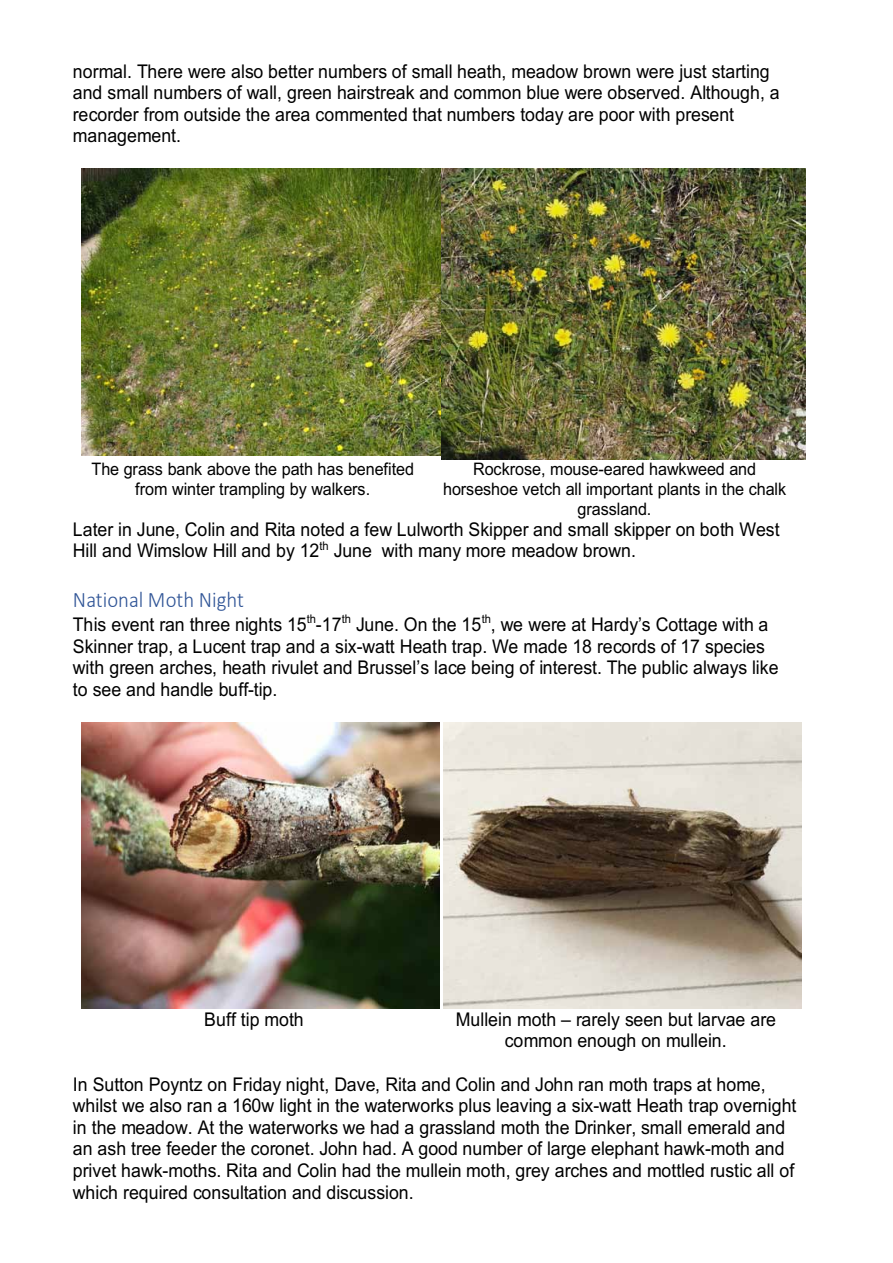
<style>
.page{position:relative;width:893px;height:1263px;background:#fff}
.page>*{position:absolute;margin:0;border:0;box-sizing:border-box;transform-origin:0 0}
.t1{font:300 22.2px "Calibri";color:#2f5496;scale:.94 1}
.t2{font:18.9px/21.6px "Arial";color:#000;scale:.94 1}
.t3{font:17.25px/19.6px "Arial";letter-spacing:-.01em;color:#000;text-align:center;scale:.94 1}
</style>
<div class="page">
<img style="left:82px;top:168px;width:359px;height:288px">
<img style="left:441px;top:168px;width:364px;height:291px">
<img style="left:82px;top:722px;width:357px;height:286px">
<img style="left:444px;top:722px;width:357px;height:286px">
<p class="t2" style="left:73px;top:60px;width:753px">normal. There were also better numbers of small heath, meadow brown were just starting and small numbers of wall, green hairstreak and common blue were observed. Although, a recorder from outside the area commented that numbers today are poor with present management.</p>
<p class="t3" style="left:91px;top:459px;width:345px">The grass bank above the path has benefited from winter trampling by walkers.</p>
<p class="t3" style="left:443px;top:459px;width:366px">Rockrose, mouse-eared hawkweed and horseshoe vetch all important plants in the chalk grassland.</p>
<p class="t2" style="left:73px;top:518px;width:753px">Later in June, Colin and Rita noted a few Lulworth Skipper and small skipper on both West<br>Hill and Wimslow Hill and by 12<sup>th</sup> June with many more meadow brown.</p>
<p class="t1" style="left:73px;top:586px;width:184px">National Moth Night</p>
<p class="t2" style="left:73px;top:614px;width:752px">This event ran three nights 15<sup>th</sup>-17<sup>th</sup> June. On the 15<sup>th</sup>, we were at Hardy’s Cottage with a Skinner trap, a Lucent trap and a six-watt Heath trap. We made 18 records of 17 species with green arches, heath rivulet and Brussel’s lace being of interest. The public always like to see and handle buff-tip.</p>
<p class="t2" style="left:204px;top:1008px;width:107px">Buff tip moth</p>
<p class="t2" style="left:456px;top:1008px;width:342px;text-align:center">Mullein moth – rarely seen but larvae are common enough on mullein.</p>
<p class="t2" style="left:73px;top:1073px;width:771px">In Sutton Poyntz on Friday night, Dave, Rita and Colin and John ran moth traps at home, whilst we also ran a 160w light in the waterworks plus leaving a six-watt Heath trap overnight in the meadow. At the waterworks we had a grassland moth the Drinker, small emerald and an ash tree feeder the coronet. John had. A good number of large elephant hawk-moth and privet hawk-moths. Rita and Colin had the mullein moth, grey arches and mottled rustic all of which required consultation and discussion.</p>
</div>
